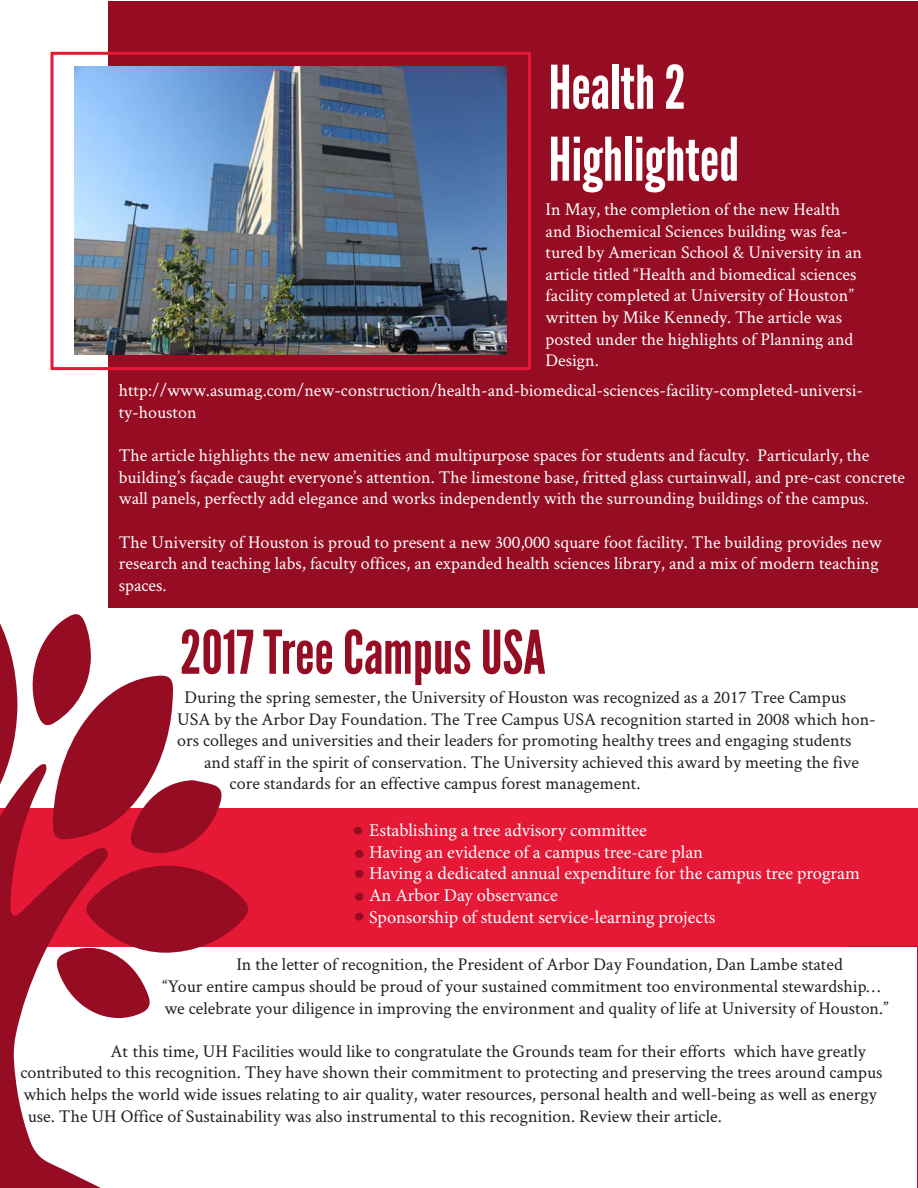
<style>
.page{position:relative;width:918px;height:1188px;background:#fff}
.page>*{position:absolute;margin:0;border:0;box-sizing:border-box;transform-origin:0 0}
.t1{font:60px/72px "League Gothic";color:#fff}
.t2{font:60px "League Gothic";color:#960c22}
.t3{font:18px/21.6px "Crimson Text";color:#231f20}
.t4{font:18px/21.6px "Crimson Text";color:#fff}
.t5{font:18px "Minion Pro";color:#fff}
</style>
<div class="page">
<div style="left:108px;top:1px;width:809px;height:607px;background:#960c22"></div>
<div style="left:0;top:809px;width:918px;height:138px;background:#e51836"></div>
<img style="left:74px;top:66px;width:433px;height:289px">
<div style="left:51px;top:52px;width:480px;height:318px;border:3px solid #e51836"></div>
<hr style="left:917px;top:0;width:1px;height:1188px;background:#960c22">
<svg style="left:0;top:782px;width:120px;height:406px"></svg>
<svg style="left:0;top:623px;width:17px;height:194px"></svg>
<svg style="left:24px;top:614px;width:226px;height:404px"></svg>
<svg style="left:847px;top:946px;width:71px;height:242px"></svg>
<div style="left:354px;top:827px;width:8px;height:8px;background:#960c22;border-radius:50%"></div>
<div style="left:355px;top:850px;width:9px;height:8px;background:#960c22;border-radius:50%"></div>
<div style="left:355px;top:870px;width:9px;height:8px;background:#960c22;border-radius:50%"></div>
<div style="left:355px;top:893px;width:9px;height:8px;background:#960c22;border-radius:50%"></div>
<div style="left:355px;top:913px;width:9px;height:8px;background:#960c22;border-radius:50%"></div>
<div style="left:806px;top:947px;width:111px;height:240px;background:#fff"></div>
<p class="t1" style="left:549px;top:52px;width:192px">Health 2<br>Highlighted</p>
<p class="t4" style="left:546px;top:198px;width:318px">In May, the completion of the new Health and Biochemical Sciences building was fea&shy;tured by American School &amp; University in an article titled “Health and biomedical sciences facility completed at University of Houston” written by Mike Kennedy. The article was posted under the highlights of Planning and Design.</p>
<p class="t4" style="left:119px;top:379px;width:746px">http://www.asumag.com/new-construction/health-and-biomedical-sciences-facility-completed-universi&shy;ty-houston</p>
<p class="t4" style="left:119px;top:444px;width:788px">The article highlights the new amenities and multipurpose spaces for students and faculty. Particularly, the building’s façade caught everyone’s attention. The limestone base, fritted glass curtainwall, and pre-cast concrete wall panels, perfectly add elegance and works independently with the surrounding buildings of the campus.</p>
<p class="t4" style="left:119px;top:530px;width:764px">The University of Houston is proud to present a new 300,000 square foot facility. The building provides new research and teaching labs, faculty offices, an expanded health sciences library, and a mix of modern teaching spaces.</p>
<p class="t2" style="left:180px;top:617px;width:367px">2017 Tree Campus USA</p>
<p class="t3" style="left:185px;top:686px;width:663px">During the spring semester, the University of Houston was recognized as a 2017 Tree Campus</p>
<p class="t3" style="left:177px;top:707px;width:700px">USA by the Arbor Day Foundation. The Tree Campus USA recognition started in 2008 which hon-</p>
<p class="t3" style="left:177px;top:729px;width:676px">ors colleges and universities and their leaders for promoting healthy trees and engaging students</p>
<p class="t3" style="left:204px;top:751px;width:657px">and staff in the spirit of conservation. The University achieved this award by meeting the five</p>
<p class="t3" style="left:230px;top:772px;width:412px">core standards for an effective campus forest management.</p>
<p class="t5" style="left:369px;top:818px;width:279px">Establishing a tree advisory committee</p>
<p class="t5" style="left:369px;top:840px;width:335px">Having an evidence of a campus tree-care plan</p>
<p class="t5" style="left:369px;top:862px;width:492px">Having a dedicated annual expenditure for the campus tree program</p>
<p class="t5" style="left:369px;top:883px;width:190px">An Arbor Day observance</p>
<p class="t5" style="left:369px;top:905px;width:348px">Sponsorship of student service-learning projects</p>
<p class="t3" style="left:236px;top:953px;width:608px">In the letter of recognition, the President of Arbor Day Foundation, Dan Lambe stated</p>
<p class="t3" style="left:162px;top:975px;width:728px">“Your entire campus should be proud of your sustained commitment too environmental stewardship… we celebrate your diligence in improving the environment and quality of life at University of Houston.”</p>
<p class="t3" style="left:110px;top:1040px;width:757px">At this time, UH Facilities would like to congratulate the Grounds team for their efforts which have greatly</p>
<p class="t3" style="left:20px;top:1061px;width:864px">contributed to this recognition. They have shown their commitment to protecting and preserving the trees around campus</p>
<p class="t3" style="left:23px;top:1083px;width:855px">which helps the world wide issues relating to air quality, water resources, personal health and well-being as well as energy</p>
<p class="t3" style="left:28px;top:1104px;width:695px">use. The UH Office of Sustainability was also instrumental to this recognition. Review their article.</p>
</div>
